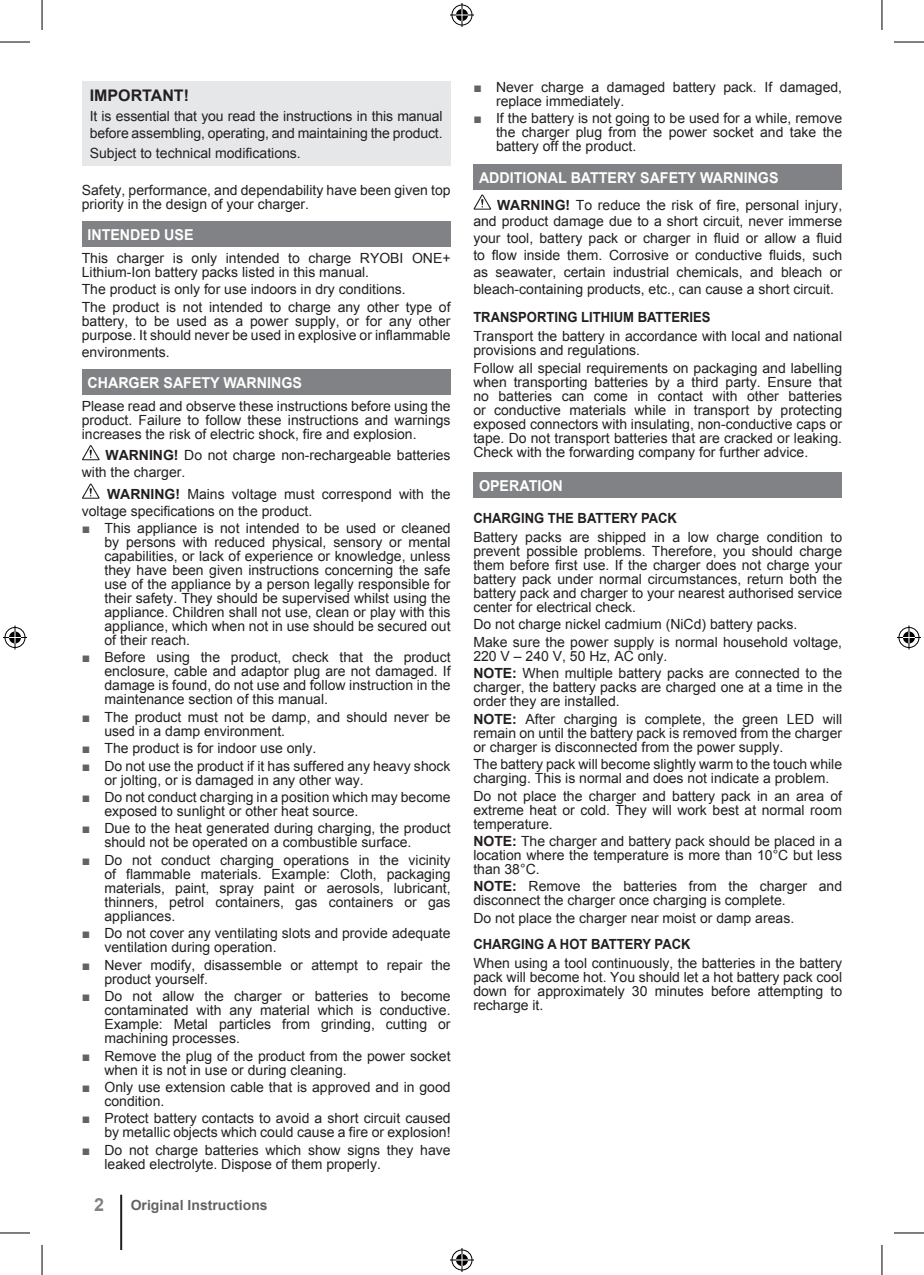
<style>
.page{position:relative;width:924px;height:1275px;background:#fff}
.page>*{position:absolute;margin:0;border:0;box-sizing:border-box;transform-origin:0 0}
.t1{font:700 18px "Arial";color:#808285}
.t2{font:700 16px "Arial";color:#231f20}
.t3{font:700 15px "Arial";color:#fff;scale:.95 1}
.t4{font:14px/14px "Arial";color:#231f20}
.t5{font:700 14px "Arial";color:#231f20;scale:.93 1}
.t6{font:700 14px "Arial";color:#636366}
.s1{font-weight:700}
.s2{color:#636366}
</style>
<div class="page">
<div style="left:82px;top:221px;width:368px;height:26px;background:#808285"></div>
<div style="left:82px;top:369px;width:368px;height:26px;background:#808285"></div>
<div style="left:82px;top:82px;width:368px;height:84px;background:#e6e7e9"></div>
<svg style="left:82px;top:445px;width:18px;height:15px"></svg>
<svg style="left:82px;top:483px;width:18px;height:16px"></svg>
<div style="left:473px;top:164px;width:368px;height:25px;background:#808285"></div>
<div style="left:473px;top:472px;width:368px;height:26px;background:#808285"></div>
<svg style="left:473px;top:194px;width:18px;height:16px"></svg>
<hr style="left:120px;top:1194px;width:2px;height:56px;background:#231f20">
<hr style="left:0;top:42px;width:30px;height:1px;background:#000">
<hr style="left:893px;top:42px;width:30px;height:1px;background:#000">
<hr style="left:0;top:1232px;width:30px;height:1px;background:#000">
<hr style="left:893px;top:1232px;width:30px;height:1px;background:#000">
<hr style="left:42px;top:0;width:1px;height:30px;background:#000">
<hr style="left:42px;top:1245px;width:1px;height:30px;background:#000">
<hr style="left:881px;top:0;width:1px;height:30px;background:#000">
<hr style="left:881px;top:1245px;width:1px;height:30px;background:#000">
<svg style="left:450px;top:3px;width:24px;height:24px"></svg>
<svg style="left:450px;top:1248px;width:24px;height:24px"></svg>
<svg style="left:3px;top:625px;width:24px;height:24px"></svg>
<svg style="left:897px;top:625px;width:23px;height:24px"></svg>
<p class="t2" style="left:90px;top:85px;width:101px">IMPORTANT!</p>
<p class="t4" style="left:90px;top:108px;width:354px;line-height:16.8px">It is essential that you read the instructions in this manual before assembling, operating, and maintaining the product.</p>
<p class="t4" style="left:90px;top:146px;width:212px">Subject to technical modifications.</p>
<p class="t4" style="left:82px;top:183px;width:370px">Safety, performance, and dependability have been given top priority in the design of your charger.</p>
<p class="t3" style="left:87px;top:225px;width:113px">INTENDED USE</p>
<p class="t4" style="left:82px;top:251px;width:370px">This charger is only intended to charge RYOBI ONE+<br>Lithium-Ion battery packs listed in this manual.</p>
<p class="t4" style="left:82px;top:281px;width:370px;line-height:17.4px">The product is only for use indoors in dry conditions.<br>The product is not intended to charge any other type of</p>
<p class="t4" style="left:82px;top:314px;width:370px">battery, to be used as a power supply, or for any other purpose. It should never be used in explosive or inflammable</p>
<p class="t4" style="left:82px;top:345px;width:89px">environments.</p>
<p class="t3" style="left:87px;top:373px;width:227px">CHARGER SAFETY WARNINGS</p>
<p class="t4" style="left:82px;top:399px;width:370px;text-align:justify">Please read and observe these instructions before using the product. Failure to follow these instructions and warnings increases the risk of electric shock, fire and explosion.</p>
<p class="t4" style="left:82px;top:447px;width:370px;line-height:16.8px;text-indent:24px"><span class="s1">WARNING!</span> Do not charge non-rechargeable batteries with the charger.</p>
<p class="t4" style="left:82px;top:485px;width:370px;line-height:16.8px;text-indent:25px"><span class="s1">WARNING!</span> Mains voltage must correspond with the voltage specifications on the product.</p>
<p class="t4" style="left:104px;top:521px;width:347px;text-align:justify;text-indent:-23px"><span class="s2">■</span> This appliance is not intended to be used or cleaned by persons with reduced physical, sensory or mental capabilities, or lack of experience or knowledge, unless they have been given instructions concerning the safe use of the appliance by a person legally responsible for their safety. They should be supervised whilst using the appliance. Children shall not use, clean or play with this appliance, which when not in use should be secured out of their reach.</p>
<p class="t4" style="left:104px;top:650px;width:347px;text-align:justify;text-indent:-23px"><span class="s2">■</span> Before using the product, check that the product enclosure, cable and adaptor plug are not damaged. If damage is found, do not use and follow instruction in the maintenance section of this manual.</p>
<p class="t4" style="left:104px;top:710px;width:347px;text-indent:-23px"><span class="s2">■</span> The product must not be damp, and should never be used in a damp environment.</p>
<p class="t4" style="left:82px;top:741px;width:236px"><span class="s2">■</span> The product is for indoor use only.</p>
<p class="t4" style="left:104px;top:759px;width:347px;text-indent:-23px"><span class="s2">■</span> Do not use the product if it has suffered any heavy shock or jolting, or is damaged in any other way.</p>
<p class="t4" style="left:104px;top:790px;width:347px;text-indent:-23px"><span class="s2">■</span> Do not conduct charging in a position which may become exposed to sunlight or other heat source.</p>
<p class="t4" style="left:104px;top:821px;width:347px;text-indent:-23px"><span class="s2">■</span> Due to the heat generated during charging, the product should not be operated on a combustible surface.</p>
<p class="t4" style="left:104px;top:853px;width:347px;text-align:justify;text-indent:-23px"><span class="s2">■</span> Do not conduct charging operations in the vicinity of flammable materials. Example: Cloth, packaging materials, paint, spray paint or aerosols, lubricant, thinners, petrol containers, gas containers or gas appliances.</p>
<p class="t4" style="left:104px;top:926px;width:347px;text-indent:-23px"><span class="s2">■</span> Do not cover any ventilating slots and provide adequate ventilation during operation.</p>
<p class="t4" style="left:104px;top:958px;width:347px;text-indent:-23px"><span class="s2">■</span> Never modify, disassemble or attempt to repair the product yourself.</p>
<p class="t4" style="left:104px;top:989px;width:347px;text-align:justify;text-indent:-23px"><span class="s2">■</span> Do not allow the charger or batteries to become contaminated with any material which is conductive.<br>Example: Metal particles from grinding, cutting or machining processes.</p>
<p class="t4" style="left:104px;top:1048px;width:347px;text-indent:-23px"><span class="s2">■</span> Remove the plug of the product from the power socket when it is not in use or during cleaning.</p>
<p class="t4" style="left:104px;top:1080px;width:347px;text-indent:-23px"><span class="s2">■</span> Only use extension cable that is approved and in good condition.</p>
<p class="t4" style="left:82px;top:1111px;width:370px;text-align:right"><span class="s2">■</span> Protect battery contacts to avoid a short circuit caused by metallic objects which could cause a fire or explosion!</p>
<p class="t4" style="left:104px;top:1143px;width:347px;text-indent:-23px"><span class="s2">■</span> Do not charge batteries which show signs they have leaked electrolyte. Dispose of them properly.</p>
<p class="t1" style="left:94px;top:1192px;width:12px">2</p>
<p class="t6" style="left:131px;top:1195px;width:138px">Original Instructions</p>
<p class="t4" style="left:496px;top:80px;width:347px;text-indent:-23px"><span class="s2">■</span> Never charge a damaged battery pack. If damaged, replace immediately.</p>
<p class="t4" style="left:496px;top:112px;width:347px;text-align:justify;text-indent:-23px"><span class="s2">■</span> If the battery is not going to be used for a while, remove the charger plug from the power socket and take the battery off the product.</p>
<p class="t3" style="left:479px;top:168px;width:317px">ADDITIONAL BATTERY SAFETY WARNINGS</p>
<p class="t4" style="left:473px;top:196px;width:370px;line-height:16.8px;text-align:justify;text-indent:24px"><span class="s1">WARNING!</span> To reduce the risk of fire, personal injury, and product damage due to a short circuit, never immerse your tool, battery pack or charger in fluid or allow a fluid to flow inside them. Corrosive or conductive fluids, such as seawater, certain industrial chemicals, and bleach or bleach-containing products, etc., can cause a short circuit.</p>
<p class="t5" style="left:473px;top:308px;width:256px">TRANSPORTING LITHIUM BATTERIES</p>
<p class="t4" style="left:473px;top:329px;width:370px">Transport the battery in accordance with local and national provisions and regulations.</p>
<p class="t4" style="left:473px;top:361px;width:370px;text-align:justify">Follow all special requirements on packaging and labelling when transporting batteries by a third party. Ensure that no batteries can come in contact with other batteries or conductive materials while in transport by protecting exposed connectors with insulating, non-conductive caps or tape. Do not transport batteries that are cracked or leaking.<br>Check with the forwarding company for further advice.</p>
<p class="t3" style="left:479px;top:476px;width:90px">OPERATION</p>
<p class="t5" style="left:473px;top:508px;width:220px">CHARGING THE BATTERY PACK</p>
<p class="t4" style="left:473px;top:530px;width:370px;text-align:justify">Battery packs are shipped in a low charge condition to prevent possible problems. Therefore, you should charge them before first use. If the charger does not charge your battery pack under normal circumstances, return both the battery pack and charger to your nearest authorised service center for electrical check.</p>
<p class="t4" style="left:473px;top:616px;width:370px;line-height:17.4px">Do not charge nickel cadmium (NiCd) battery packs.<br>Make sure the power supply is normal household voltage,</p>
<p class="t4" style="left:473px;top:647px;width:370px;line-height:17.4px">220 V – 240 V, 50 Hz, AC only.<br><span class="s1">NOTE:</span> When multiple battery packs are connected to the</p>
<p class="t4" style="left:473px;top:680px;width:370px">charger, the battery packs are charged one at a time in the order they are installed.</p>
<p class="t4" style="left:473px;top:712px;width:370px;text-align:justify"><span class="s1">NOTE:</span> After charging is complete, the green LED will remain on until the battery pack is removed from the charger or charger is disconnected from the power supply.</p>
<p class="t4" style="left:473px;top:757px;width:370px">The battery pack will become slightly warm to the touch while charging. This is normal and does not indicate a problem.</p>
<p class="t4" style="left:473px;top:788px;width:370px;text-align:justify">Do not place the charger and battery pack in an area of extreme heat or cold. They will work best at normal room temperature.</p>
<p class="t4" style="left:473px;top:834px;width:370px;text-align:justify"><span class="s1">NOTE:</span> The charger and battery pack should be placed in a location where the temperature is more than 10°C but less than 38°C.</p>
<p class="t4" style="left:473px;top:879px;width:370px"><span class="s1">NOTE:</span> Remove the batteries from the charger and disconnect the charger once charging is complete.</p>
<p class="t4" style="left:473px;top:911px;width:322px">Do not place the charger near moist or damp areas.</p>
<p class="t5" style="left:473px;top:935px;width:235px">CHARGING A HOT BATTERY PACK</p>
<p class="t4" style="left:473px;top:956px;width:370px;text-align:justify">When using a tool continuously, the batteries in the battery pack will become hot. You should let a hot battery pack cool down for approximately 30 minutes before attempting to recharge it.</p>
</div>
